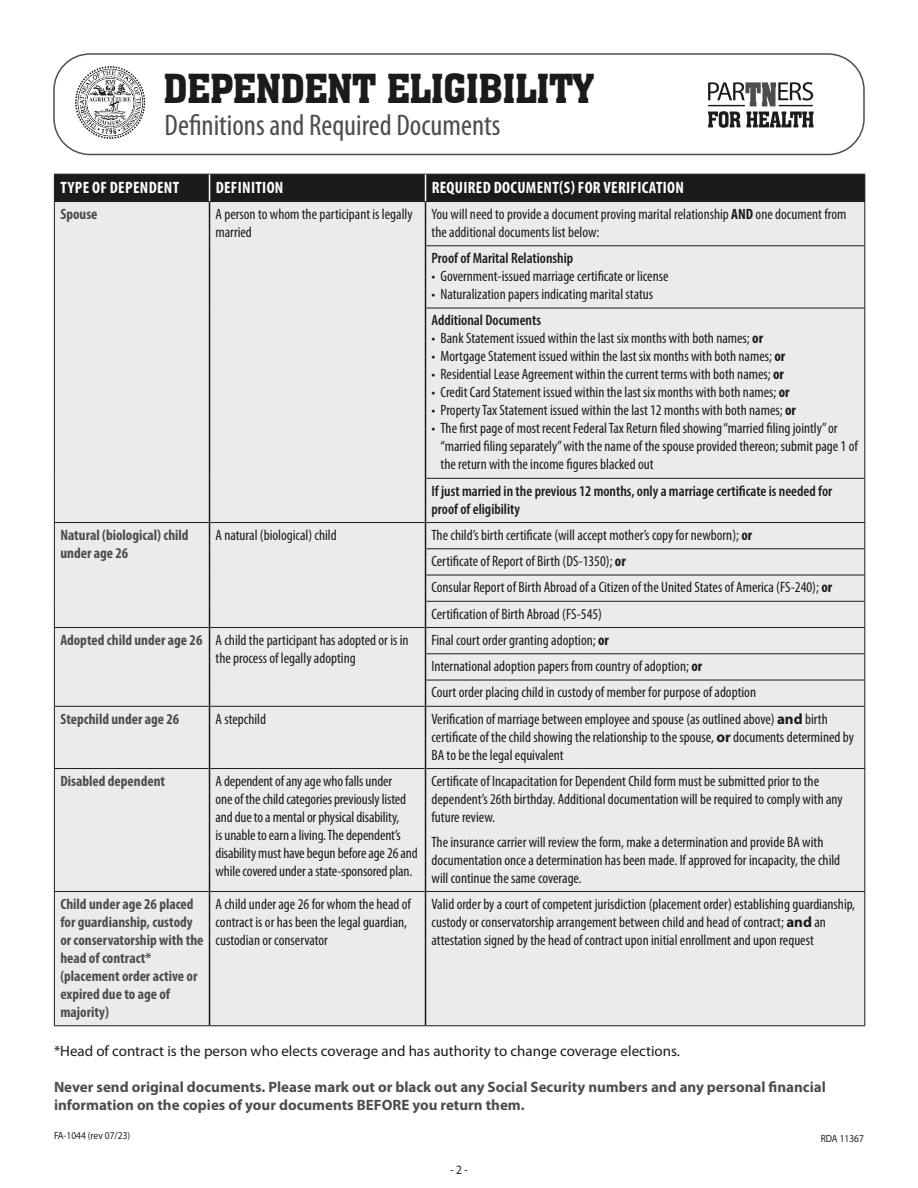
<style>
.page{position:relative;width:918px;height:1188px;background:#fff}
.page>*{position:absolute;margin:0;border:0;box-sizing:border-box;transform-origin:0 0}
.t1{font:39px "Aachen BT";letter-spacing:-.03em;color:#1b1b1b}
.t2{font:condensed 30px "Myriad Pro";color:#4d4d4d}
.t3{font:700 condensed 16.5px "Myriad Pro";letter-spacing:.02em;color:#fff}
.t4{font:condensed 15px/18px "Myriad Pro";color:#1b1b1b}
.t5{font:700 condensed 15px/18px "Myriad Pro";color:#4d4d4d}
.t6{font:700 15px/18px "Myriad Pro";color:#4d4d4d}
.t7{font:600 condensed 15px/18px "Myriad Pro";color:#1b1b1b}
.t8{font:15px "Myriad Pro";color:#1b1b1b}
.t9{font:12.75px "Myriad Pro";color:#231f20;scale:.9 1}
.form_text{font:10.5px "Myriad Pro";color:#231f20;scale:.9 1}
.s1{font-weight:700}
.s2{font-weight:600}
.s3{font-weight:700;color:#4d4d4d}
.s4{font-weight:700;font-stretch:normal}
</style>
<div class="page">
<div style="left:53px;top:53px;width:812px;height:102px;border:2px solid #4d4d4d;border-radius:36px"></div>
<div style="left:55px;top:202px;width:809px;height:823px;background:#ebebeb"></div>
<hr style="left:54px;top:202px;width:1px;height:44px;background:#1b1b1b">
<hr style="left:54px;top:246px;width:1px;height:62px;background:#1b1b1b">
<hr style="left:54px;top:308px;width:1px;height:170px;background:#1b1b1b">
<hr style="left:54px;top:478px;width:1px;height:44px;background:#1b1b1b">
<hr style="left:864px;top:202px;width:1px;height:44px;background:#1b1b1b">
<hr style="left:864px;top:246px;width:1px;height:62px;background:#1b1b1b">
<hr style="left:864px;top:308px;width:1px;height:170px;background:#1b1b1b">
<hr style="left:426px;top:246px;width:438px;height:1px;background:#1b1b1b">
<hr style="left:426px;top:308px;width:438px;height:1px;background:#1b1b1b">
<hr style="left:426px;top:478px;width:438px;height:1px;background:#1b1b1b">
<hr style="left:864px;top:478px;width:1px;height:44px;background:#1b1b1b">
<hr style="left:54px;top:522px;width:155px;height:1px;background:#1b1b1b">
<hr style="left:210px;top:522px;width:215px;height:1px;background:#1b1b1b">
<hr style="left:426px;top:522px;width:439px;height:1px;background:#1b1b1b">
<hr style="left:426px;top:549px;width:438px;height:1px;background:#1b1b1b">
<hr style="left:426px;top:575px;width:438px;height:1px;background:#1b1b1b">
<hr style="left:426px;top:601px;width:438px;height:1px;background:#1b1b1b">
<hr style="left:54px;top:627px;width:155px;height:1px;background:#1b1b1b">
<hr style="left:210px;top:627px;width:215px;height:1px;background:#1b1b1b">
<svg style="left:54px;top:523px;width:1px;height:183px"></svg>
<hr style="left:426px;top:627px;width:439px;height:1px;background:#1b1b1b">
<hr style="left:426px;top:654px;width:438px;height:1px;background:#1b1b1b">
<hr style="left:426px;top:680px;width:438px;height:1px;background:#1b1b1b">
<svg style="left:864px;top:523px;width:1px;height:183px"></svg>
<hr style="left:54px;top:891px;width:155px;height:1px;background:#1b1b1b">
<hr style="left:54px;top:892px;width:1px;height:133px;background:#1b1b1b">
<hr style="left:210px;top:891px;width:215px;height:1px;background:#1b1b1b">
<hr style="left:426px;top:891px;width:439px;height:1px;background:#1b1b1b">
<hr style="left:864px;top:892px;width:1px;height:133px;background:#1b1b1b">
<hr style="left:54px;top:706px;width:155px;height:1px;background:#1b1b1b">
<hr style="left:54px;top:707px;width:1px;height:61px;background:#1b1b1b">
<hr style="left:210px;top:706px;width:215px;height:1px;background:#1b1b1b">
<hr style="left:54px;top:1025px;width:156px;height:1px;background:#1b1b1b">
<hr style="left:210px;top:1025px;width:216px;height:1px;background:#1b1b1b">
<hr style="left:426px;top:706px;width:439px;height:1px;background:#1b1b1b">
<hr style="left:864px;top:707px;width:1px;height:61px;background:#1b1b1b">
<hr style="left:426px;top:1025px;width:439px;height:1px;background:#1b1b1b">
<hr style="left:54px;top:768px;width:155px;height:1px;background:#1b1b1b">
<hr style="left:54px;top:769px;width:1px;height:122px;background:#1b1b1b">
<hr style="left:210px;top:768px;width:215px;height:1px;background:#1b1b1b">
<hr style="left:426px;top:768px;width:439px;height:1px;background:#1b1b1b">
<hr style="left:864px;top:769px;width:1px;height:122px;background:#1b1b1b">
<hr style="left:209px;top:202px;width:1px;height:44px;background:#1b1b1b">
<hr style="left:209px;top:246px;width:1px;height:62px;background:#1b1b1b">
<hr style="left:209px;top:308px;width:1px;height:170px;background:#1b1b1b">
<hr style="left:209px;top:478px;width:1px;height:45px;background:#1b1b1b">
<svg style="left:209px;top:523px;width:1px;height:183px"></svg>
<hr style="left:209px;top:706px;width:1px;height:63px;background:#1b1b1b">
<hr style="left:209px;top:769px;width:1px;height:123px;background:#1b1b1b">
<hr style="left:209px;top:892px;width:1px;height:133px;background:#1b1b1b">
<hr style="left:425px;top:202px;width:1px;height:44px;background:#1b1b1b">
<hr style="left:425px;top:246px;width:1px;height:62px;background:#1b1b1b">
<hr style="left:425px;top:308px;width:1px;height:170px;background:#1b1b1b">
<hr style="left:425px;top:478px;width:1px;height:45px;background:#1b1b1b">
<svg style="left:425px;top:523px;width:1px;height:183px"></svg>
<hr style="left:425px;top:706px;width:1px;height:63px;background:#1b1b1b">
<hr style="left:425px;top:769px;width:1px;height:123px;background:#1b1b1b">
<hr style="left:425px;top:892px;width:1px;height:133px;background:#1b1b1b">
<div style="left:54px;top:174px;width:811px;height:28px;background:#1b1b1b"></div>
<svg style="left:708px;top:82px;width:106px;height:46px"></svg>
<svg style="left:75px;top:66px;width:70px;height:73px"></svg>
<p class="t1" style="left:163px;top:64px;width:432px">DEPENDENT ELIGIBILITY</p>
<p class="t2" style="left:165px;top:107px;width:337px">Definitions and Required Documents</p>
<p class="t3" style="left:61px;top:177px;width:120px">TYPE OF DEPENDENT</p>
<p class="t3" style="left:216px;top:177px;width:69px">DEFINITION</p>
<p class="t3" style="left:432px;top:177px;width:254px">REQUIRED DOCUMENT(S) FOR VERIFICATION</p>
<p class="t5" style="left:60px;top:204px;width:39px">Spouse</p>
<p class="t4" style="left:216px;top:205px;width:199px">A person to whom the participant is legally married</p>
<p class="t4" style="left:432px;top:205px;width:416px">You will need to provide a document proving marital relationship <span class="s1">AND</span> one document from the additional documents list below:</p>
<p class="t7" style="left:432px;top:249px;width:143px">Proof of Marital Relationship</p>
<p class="t4" style="left:432px;top:267px;width:239px">• Government-issued marriage certificate or license</p>
<p class="t4" style="left:432px;top:281px;width:223px;line-height:26.2px">• Naturalization papers indicating marital status<br><span class="s2">Additional Documents</span></p>
<p class="t4" style="left:432px;top:329px;width:333px">• Bank Statement issued within the last six months with both names; <span class="s1">or</span></p>
<p class="t4" style="left:432px;top:347px;width:355px">• Mortgage Statement issued within the last six months with both names; <span class="s1">or</span></p>
<p class="t4" style="left:432px;top:365px;width:354px">• Residential Lease Agreement within the current terms with both names; <span class="s1">or</span></p>
<p class="t4" style="left:432px;top:383px;width:360px">• Credit Card Statement issued within the last six months with both names; <span class="s1">or</span></p>
<p class="t4" style="left:432px;top:401px;width:366px">• Property Tax Statement issued within the last 12 months with both names; <span class="s1">or</span></p>
<p class="t4" style="left:441px;top:419px;width:419px;text-indent:-9px">• The first page of most recent Federal Tax Return filed showing “married filing jointly” or “married filing separately” with the name of the spouse provided thereon; submit page 1 of the return with the income figures blacked out</p>
<p class="t7" style="left:432px;top:481px;width:402px">If just married in the previous 12 months, only a marriage certificate is needed for proof of eligibility</p>
<p class="t5" style="left:60px;top:525px;width:130px">Natural (biological) child under age 26</p>
<p class="t4" style="left:216px;top:526px;width:123px">A natural (biological) child</p>
<p class="t4" style="left:432px;top:522px;width:402px;line-height:26.2px">The child’s birth certificate (will accept mother’s copy for newborn); <span class="s1">or<br></span>Certificate of Report of Birth (DS-1350); <span class="s1">or<br></span>Consular Report of Birth Abroad of a Citizen of the United States of America (FS-240); <span class="s1">or </span>Certification of Birth Abroad (FS-545)</p>
<p class="t4" style="left:216px;top:631px;width:195px;text-indent:-155px"><span class="s3">Adopted child under age 26</span> A child the participant has adopted or is in the process of legally adopting</p>
<p class="t4" style="left:432px;top:627px;width:326px;line-height:26.2px">Final court order granting adoption; <span class="s1">or<br></span>International adoption papers from country of adoption; <span class="s1">or<br></span>Court order placing child in custody of member for purpose of adoption</p>
<p class="t5" style="left:60px;top:709px;width:121px">Stepchild under age 26</p>
<p class="t4" style="left:216px;top:709px;width:52px">A stepchild</p>
<p class="t4" style="left:432px;top:709px;width:424px">Verification of marriage between employee and spouse (as outlined above) <span class="s4">and</span> birth certificate of the child showing the relationship to the spouse, <span class="s4">or</span> documents determined by<br>BA to be the legal equivalent</p>
<p class="t5" style="left:60px;top:771px;width:106px">Disabled dependent</p>
<p class="t4" style="left:216px;top:772px;width:204px">A dependent of any age who falls under<br>one of the child categories previously listed and due to a mental or physical disability,<br>is unable to earn a living. The dependent’s disability must have begun before age 26 and while covered under a state-sponsored plan.</p>
<p class="t4" style="left:432px;top:772px;width:413px">Certificate of Incapacitation for Dependent Child form must be submitted prior to the dependent’s 26th birthday. Additional documentation will be required to comply with any future review.</p>
<p class="t4" style="left:432px;top:832px;width:410px">The insurance carrier will review the form, make a determination and provide BA with documentation once a determination has been made. If approved for incapacity, the child will continue the same coverage.</p>
<p class="t5" style="left:60px;top:894px;width:145px">Child under age 26 placed for guardianship, custody or conservatorship with the head of contract* (placement order active or expired due to age of majority)</p>
<p class="t4" style="left:216px;top:895px;width:197px">A child under age 26 for whom the head of contract is or has been the legal guardian, custodian or conservator</p>
<p class="t4" style="left:432px;top:895px;width:425px">Valid order by a court of competent jurisdiction (placement order) establishing guardianship, custody or conservatorship arrangement between child and head of contract; <span class="s4">and</span> an attestation signed by the head of contract upon initial enrollment and upon request</p>
<p class="t8" style="left:54px;top:1041px;width:628px">*Head of contract is the person who elects coverage and has authority to change coverage elections.</p>
<p class="t6" style="left:54px;top:1077px;width:773px">Never send original documents. Please mark out or black out any Social Security numbers and any personal financial information on the copies of your documents BEFORE you return them.</p>
<p class="form_text" style="left:54px;top:1129px;width:86px">FA-1044 (rev 07/23)</p>
<p class="form_text" style="left:821px;top:1132px;width:50px">RDA 11367</p>
<p class="t9" style="left:450px;top:1162px;width:21px">- 2 -</p>
</div>
